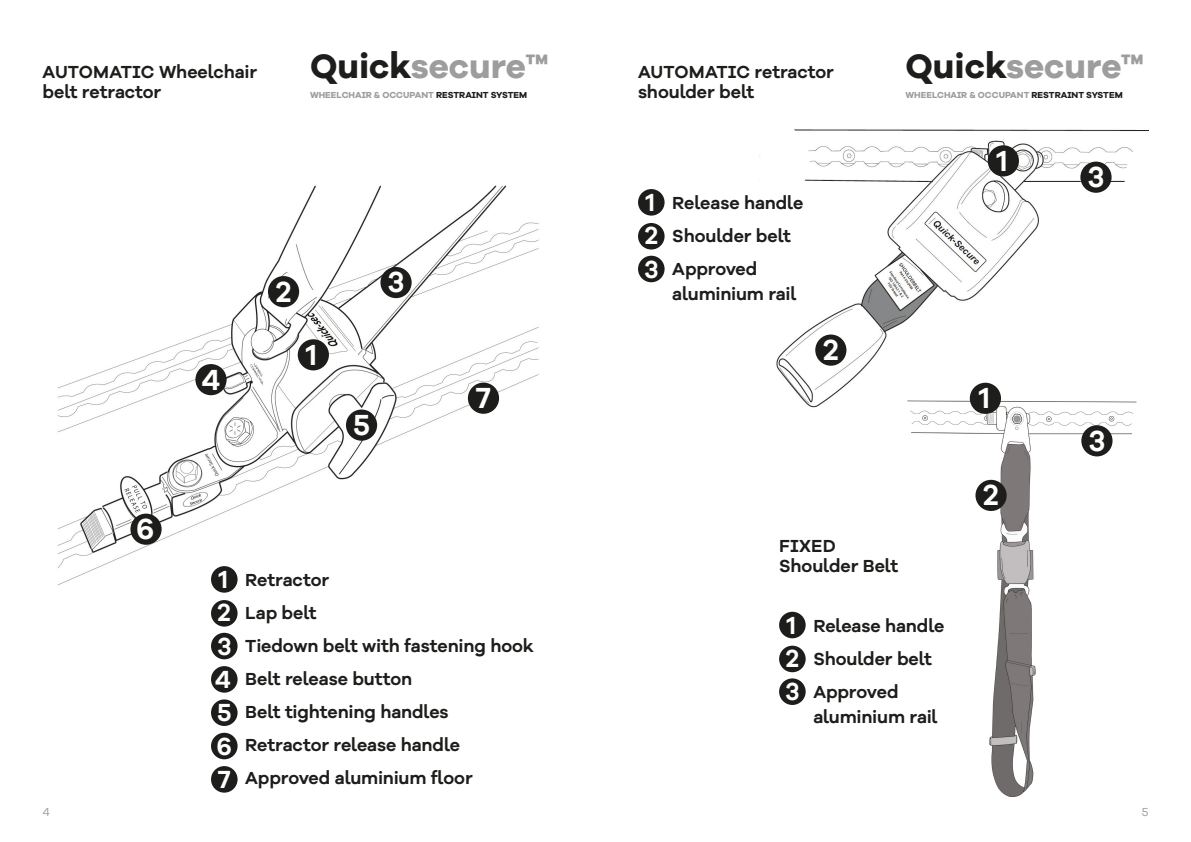
<style>
.page{position:relative;width:1191px;height:842px;background:#fff}
.page>*{position:absolute;margin:0;border:0;box-sizing:border-box;transform-origin:0 0}
.t1{font:700 35px "Galano Grotesque Alt";color:#9d9d9d}
.t2{font:600 30px "Galano Grotesque Alt";color:#fff}
.t3{font:600 25.5px/33.3px "Galano Grotesque Alt";color:#fff}
.t4{font:600 18px/33px "Galano Grotesque Alt";letter-spacing:-.005em;color:#1d1d1b}
.t5{font:12px "Galano Grotesque Alt";color:#9d9d9d}
.t6{font:700 9px "Galano Grotesque Alt";color:#9d9d9d}
.s1{color:#1d1d1b}
</style>
<div class="page">
<img style="left:776px;top:129px;width:372px;height:279px">
<div style="left:987px;top:145px;width:32px;height:31px;background:#1d1d1b;border-radius:50%"></div>
<div style="left:815px;top:334px;width:31px;height:32px;background:#1d1d1b;border-radius:50%"></div>
<div style="left:1080px;top:162px;width:31px;height:31px;background:#1d1d1b;border-radius:50%"></div>
<div style="left:638px;top:189px;width:26px;height:27px;background:#1d1d1b;border-radius:50%"></div>
<div style="left:638px;top:223px;width:26px;height:27px;background:#1d1d1b;border-radius:50%"></div>
<div style="left:638px;top:256px;width:26px;height:26px;background:#1d1d1b;border-radius:50%"></div>
<img style="left:57px;top:185px;width:482px;height:404px">
<div style="left:268px;top:276px;width:31px;height:31px;background:#1d1d1b;border-radius:50%"></div>
<div style="left:380px;top:267px;width:31px;height:31px;background:#1d1d1b;border-radius:50%"></div>
<div style="left:195px;top:364px;width:32px;height:31px;background:#1d1d1b;border-radius:50%"></div>
<div style="left:346px;top:409px;width:31px;height:32px;background:#1d1d1b;border-radius:50%"></div>
<div style="left:130px;top:514px;width:32px;height:31px;background:#1d1d1b;border-radius:50%"></div>
<div style="left:468px;top:383px;width:31px;height:31px;background:#1d1d1b;border-radius:50%"></div>
<div style="left:298px;top:339px;width:31px;height:31px;background:#1d1d1b;border-radius:50%"></div>
<div style="left:211px;top:566px;width:26px;height:27px;background:#1d1d1b;border-radius:50%"></div>
<div style="left:211px;top:600px;width:26px;height:27px;background:#1d1d1b;border-radius:50%"></div>
<div style="left:211px;top:633px;width:26px;height:26px;background:#1d1d1b;border-radius:50%"></div>
<div style="left:211px;top:666px;width:26px;height:27px;background:#1d1d1b;border-radius:50%"></div>
<div style="left:211px;top:699px;width:26px;height:27px;background:#1d1d1b;border-radius:50%"></div>
<div style="left:211px;top:733px;width:26px;height:26px;background:#1d1d1b;border-radius:50%"></div>
<div style="left:211px;top:766px;width:26px;height:27px;background:#1d1d1b;border-radius:50%"></div>
<img style="left:893px;top:393px;width:250px;height:403px">
<div style="left:969px;top:383px;width:32px;height:31px;background:#1d1d1b;border-radius:50%"></div>
<div style="left:975px;top:480px;width:31px;height:31px;background:#1d1d1b;border-radius:50%"></div>
<div style="left:1081px;top:425px;width:31px;height:31px;background:#1d1d1b;border-radius:50%"></div>
<div style="left:779px;top:612px;width:26px;height:26px;background:#1d1d1b;border-radius:50%"></div>
<div style="left:779px;top:646px;width:26px;height:26px;background:#1d1d1b;border-radius:50%"></div>
<div style="left:779px;top:678px;width:26px;height:27px;background:#1d1d1b;border-radius:50%"></div>
<p class="t4" style="left:43px;top:61px;width:216px;line-height:20px">AUTOMATIC Wheelchair belt retractor</p>
<h1 class="t1" style="left:310px;top:43px;width:240px"><span class="s1">Quick</span>secure™</h1>
<p class="t6" style="left:310px;top:90px;width:219px">WHEELCHAIR &amp; OCCUPANT <span class="s1">RESTRAINT SYSTEM</span></p>
<h2 class="t2" style="left:202px;top:360px;width:20px">4</h2>
<h2 class="t2" style="left:136px;top:510px;width:20px">6</h2>
<h2 class="t2" style="left:276px;top:272px;width:17px">2</h2>
<h2 class="t2" style="left:387px;top:263px;width:19px">3</h2>
<h2 class="t2" style="left:306px;top:336px;width:13px">1</h2>
<h2 class="t2" style="left:353px;top:406px;width:19px">5</h2>
<h2 class="t2" style="left:476px;top:379px;width:17px">7</h2>
<p class="t5" style="left:43px;top:805px;width:9px">4</p>
<h3 class="t3" style="left:215px;top:562px;width:18px">1<br>2<br>3<br>4<br>5<br>6<br>7</h3>
<p class="t4" style="left:245px;top:563px;width:290px">Retractor<br>Lap belt<br>Tiedown belt with fastening hook<br>Belt release button<br>Belt tightening handles<br>Retractor release handle<br>Approved aluminium floor</p>
<p class="t4" style="left:638px;top:61px;width:197px;line-height:20px">AUTOMATIC retractor shoulder belt</p>
<h3 class="t3" style="left:644px;top:185px;width:16px">1<br>2<br>3</h3>
<p class="t4" style="left:672px;top:186px;width:133px">Release handle<br>Shoulder belt<br>Approved</p>
<p class="t4" style="left:672px;top:277px;width:126px">aluminium rail</p>
<h2 class="t2" style="left:823px;top:330px;width:17px">2</h2>
<h1 class="t1" style="left:905px;top:43px;width:240px"><span class="s1">Quick</span>secure™</h1>
<p class="t6" style="left:905px;top:90px;width:219px">WHEELCHAIR &amp; OCCUPANT <span class="s1">RESTRAINT SYSTEM</span></p>
<h2 class="t2" style="left:997px;top:142px;width:13px">1</h2>
<h2 class="t2" style="left:979px;top:379px;width:13px">1</h2>
<h2 class="t2" style="left:983px;top:475px;width:17px">2</h2>
<h2 class="t2" style="left:1087px;top:158px;width:19px">3</h2>
<h2 class="t2" style="left:1088px;top:421px;width:19px">3</h2>
<p class="t4" style="left:779px;top:536px;width:120px;line-height:20px">FIXED<br>Shoulder Belt</p>
<h3 class="t3" style="left:785px;top:608px;width:16px">1<br>2<br>3</h3>
<p class="t4" style="left:813px;top:609px;width:133px">Release handle<br>Shoulder belt<br>Approved</p>
<p class="t4" style="left:813px;top:700px;width:126px">aluminium rail</p>
<p class="t5" style="left:1141px;top:805px;width:8px">5</p>
</div>
